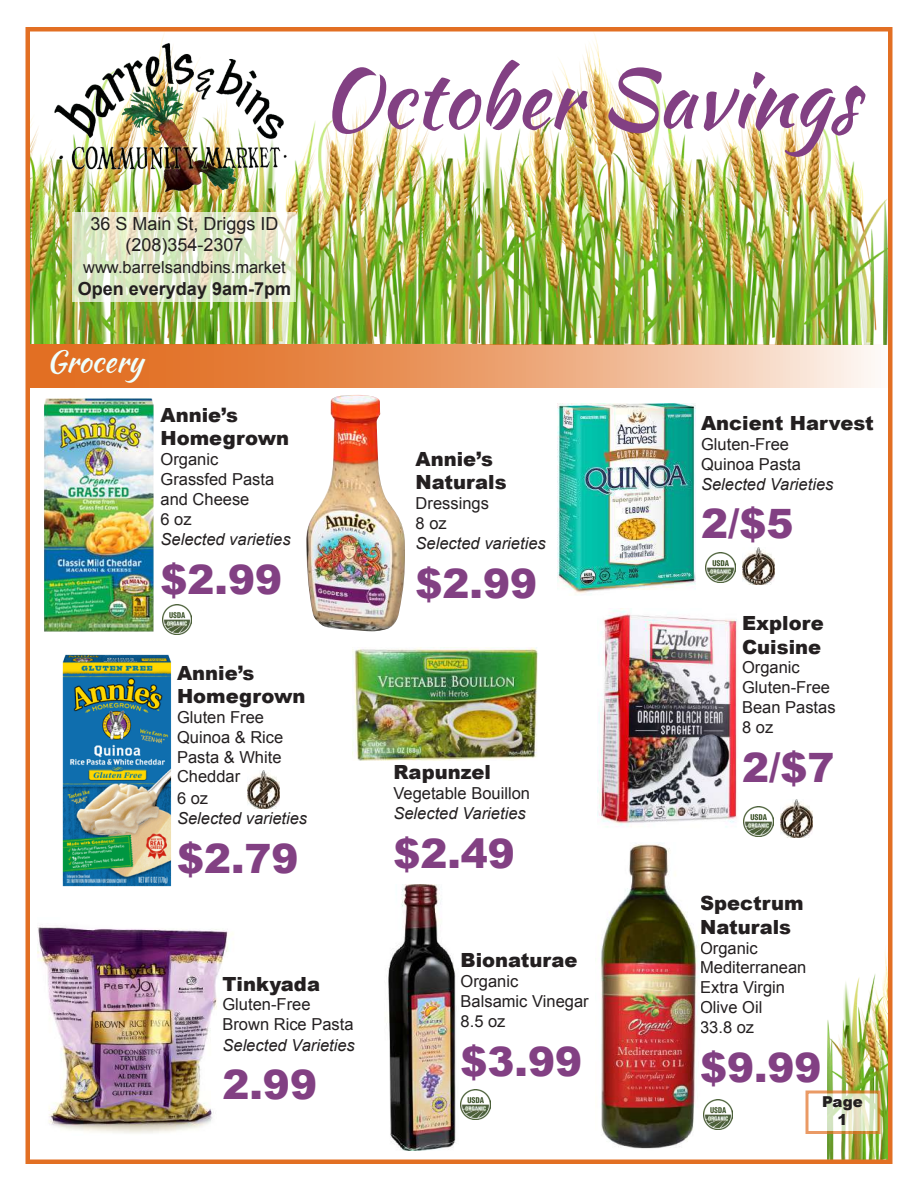
<style>
.page{position:relative;width:918px;height:1188px;background:#fff}
.page>*{position:absolute;margin:0;border:0;box-sizing:border-box;transform-origin:0 0}
.t1{font:81px "Kaushan Script";color:#824083}
.t2{font:900 40.5px "Arial";color:#824083}
.t3{font:30px "Kaushan Script";color:#effffd}
.t4{font:900 19.5px/23.4px "Arial";color:#231f20}
.t5{font:18px/21.6px "Arial";color:#231f20;text-align:center}
.t6{font:700 18px "Arial";color:#231f20}
.t7{font:16.5px/19.8px "Arial";color:#231f20}
.t8{font:italic 16.5px "Arial";color:#231f20}
.t9{font:900 15px/18px "Arial";color:#231f20;text-align:center}
</style>
<div class="page">
<img style="left:827px;top:950px;width:60px;height:209px">
<img style="left:31px;top:35px;width:223px;height:309px">
<img style="left:480px;top:27px;width:413px;height:317px">
<img style="left:254px;top:96px;width:226px;height:248px">
<svg style="left:806px;top:1090px;width:74px;height:44px"></svg>
<img style="left:162px;top:605px;width:30px;height:29px">
<svg style="left:73px;top:212px;width:223px;height:90px;background:#e1e9cb"></svg>
<img style="left:54px;top:44px;width:233px;height:148px">
<img style="left:558px;top:404px;width:137px;height:190px">
<img style="left:703px;top:1100px;width:30px;height:29px">
<img style="left:44px;top:398px;width:110px;height:234px">
<img style="left:598px;top:609px;width:139px;height:218px">
<img style="left:744px;top:806px;width:30px;height:30px">
<img style="left:781px;top:799px;width:32px;height:38px">
<img style="left:600px;top:842px;width:99px;height:307px">
<img style="left:353px;top:648px;width:185px;height:113px">
<svg style="left:31px;top:344px;width:856px;height:44px;background:#eba170"></svg>
<img style="left:62px;top:654px;width:110px;height:233px">
<img style="left:247px;top:771px;width:32px;height:37px">
<img style="left:306px;top:395px;width:99px;height:236px">
<img style="left:388px;top:885px;width:68px;height:265px">
<img style="left:706px;top:553px;width:30px;height:30px">
<img style="left:743px;top:547px;width:32px;height:38px">
<img style="left:461px;top:1089px;width:30px;height:30px">
<img style="left:38px;top:926px;width:195px;height:208px">
<div style="left:26px;top:27px;width:866px;height:1137px;border:4px solid #e26f23"></div>
<p class="t5" style="left:90px;top:213px;width:190px">36 S Main St, Driggs ID (208)354-2307</p>
<p class="t7" style="left:83px;top:257px;width:204px">www.barrelsandbins.market</p>
<p class="t6" style="left:78px;top:276px;width:215px">Open everyday 9am-7pm</p>
<h3 class="t3" style="left:46px;top:340px;width:98px">Grocery</h3>
<p class="t4" style="left:160px;top:403px;width:130px">Annie’s<br>Homegrown</p>
<p class="t7" style="left:160px;top:450px;width:115px">Organic<br>Grassfed Pasta and Cheese<br>6 oz</p>
<p class="t8" style="left:160px;top:528px;width:132px">Selected varieties</p>
<h2 class="t2" style="left:160px;top:550px;width:123px">$2.99</h2>
<p class="t4" style="left:177px;top:660px;width:130px">Annie’s<br>Homegrown</p>
<p class="t7" style="left:177px;top:707px;width:108px">Gluten Free<br>Quinoa &amp; Rice<br>Pasta &amp; White<br>Cheddar</p>
<p class="t7" style="left:177px;top:788px;width:33px">6 oz</p>
<p class="t8" style="left:177px;top:808px;width:132px">Selected varieties</p>
<h2 class="t2" style="left:177px;top:829px;width:123px">$2.79</h2>
<h1 class="t1" style="left:321px;top:39px;width:538px">October Savings</h1>
<p class="t4" style="left:416px;top:447px;width:92px">Annie’s<br>Naturals</p>
<p class="t7" style="left:416px;top:494px;width:75px">Dressings<br>8 oz</p>
<p class="t8" style="left:416px;top:533px;width:132px">Selected varieties</p>
<h2 class="t2" style="left:416px;top:554px;width:123px">$2.99</h2>
<p class="t4" style="left:393px;top:760px;width:99px">Rapunzel</p>
<p class="t7" style="left:393px;top:783px;width:138px">Vegetable Bouillon</p>
<p class="t8" style="left:393px;top:803px;width:134px">Selected Varieties</p>
<h2 class="t2" style="left:393px;top:824px;width:123px">$2.49</h2>
<p class="t4" style="left:701px;top:411px;width:174px">Ancient Harvest</p>
<p class="t7" style="left:701px;top:434px;width:101px">Gluten-Free<br>Quinoa Pasta</p>
<p class="t8" style="left:701px;top:473px;width:134px">Selected Varieties</p>
<h2 class="t2" style="left:701px;top:495px;width:94px">2/$5</h2>
<p class="t4" style="left:742px;top:611px;width:83px">Explore<br>Cuisine</p>
<p class="t7" style="left:742px;top:658px;width:95px">Organic<br>Gluten-Free<br>Bean Pastas<br>8 oz</p>
<h2 class="t2" style="left:742px;top:738px;width:94px">2/$7</h2>
<p class="t4" style="left:222px;top:971px;width:99px">Tinkyada</p>
<p class="t7" style="left:222px;top:995px;width:133px">Gluten-Free<br>Brown Rice Pasta</p>
<p class="t8" style="left:222px;top:1034px;width:134px">Selected Varieties</p>
<h2 class="t2" style="left:222px;top:1055px;width:96px">2.99</h2>
<p class="t4" style="left:461px;top:948px;width:119px">Bionaturae</p>
<p class="t7" style="left:461px;top:972px;width:130px">Organic<br>Balsamic Vinegar<br>8.5 oz</p>
<h2 class="t2" style="left:461px;top:1032px;width:123px">$3.99</h2>
<p class="t4" style="left:700px;top:891px;width:105px">Spectrum<br>Naturals</p>
<p class="t7" style="left:700px;top:938px;width:108px">Organic<br>Mediterranean<br>Extra Virgin<br>Olive Oil<br>33.8 oz</p>
<h2 class="t2" style="left:700px;top:1038px;width:123px">$9.99</h2>
<p class="t9" style="left:822px;top:1092px;width:42px">Page<br>1</p>
</div>
